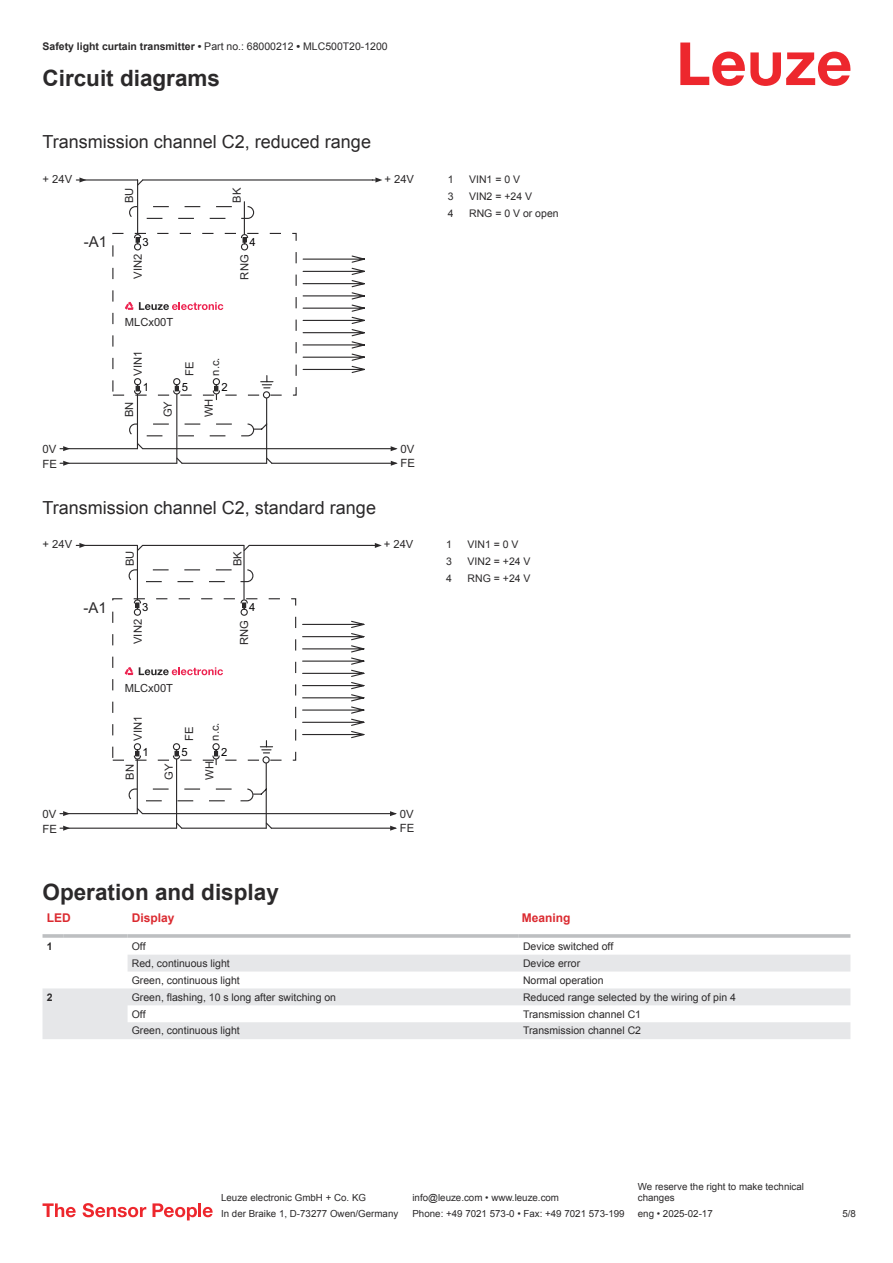
<style>
.page{position:relative;width:893px;height:1263px;background:#fff}
.page>*{position:absolute;margin:0;border:0;box-sizing:border-box;transform-origin:0 0}
.t1{font:700 22.5px "Arial";color:#2b292a}
.t2{font:18px "Arial";color:#2b292a}
.t3{font:15px "Arial";color:#2b292a}
.t4{font:700 12px "Arial";color:#db2a30}
.t5{font:11.4px "Arial";color:#2b292a}
.t6{font:11.25px "Arial";color:#2b292a}
.t7{font:11.25px "Arial";color:#040304}
.t8{font:10.5px "Arial";color:#2b292a}
.t9{font:700 10.5px "Arial";color:#2b292a}
.t10{font:9.75px/11.7px "Arial";color:#2b292a}
.s1{font-weight:400}
</style>
<div class="page">
<svg style="left:680px;top:43px;width:170px;height:43px"></svg>
<svg style="left:43px;top:955px;width:807px;height:84px;fill:#e6e7e9"></svg>
<hr style="left:43px;top:934px;width:21px;height:4px;background:#c7c9cb">
<hr style="left:64px;top:934px;width:64px;height:4px;background:#c8cacc">
<hr style="left:128px;top:934px;width:391px;height:4px;background:#c7c9cb">
<hr style="left:519px;top:934px;width:331px;height:4px;background:#bdbfc1">
<svg style="left:43px;top:1203px;width:33px;height:14px"></svg>
<svg style="left:83px;top:1203px;width:63px;height:14px"></svg>
<svg style="left:153px;top:1203px;width:44px;height:17px"></svg>
<hr style="left:198px;top:1203px;width:3px;height:14px;background:#ed272d">
<svg style="left:203px;top:1207px;width:10px;height:10px"></svg>
<svg style="left:302px;top:255px;width:63px;height:118px"></svg>
<hr style="left:143px;top:179px;width:230px;height:2px;background:#2b292a">
<svg style="left:372px;top:177px;width:10px;height:6px"></svg>
<hr style="left:272px;top:463px;width:124px;height:1px;background:#2b292a">
<hr style="left:143px;top:448px;width:253px;height:1px;background:#2b292a">
<svg style="left:391px;top:446px;width:7px;height:5px"></svg>
<svg style="left:391px;top:461px;width:7px;height:5px"></svg>
<svg style="left:59px;top:177px;width:215px;height:289px"></svg>
<svg style="left:302px;top:620px;width:63px;height:119px"></svg>
<hr style="left:249px;top:545px;width:123px;height:1px;background:#2b292a">
<svg style="left:372px;top:543px;width:10px;height:5px"></svg>
<hr style="left:271px;top:828px;width:124px;height:1px;background:#2b292a">
<hr style="left:143px;top:813px;width:252px;height:1px;background:#2b292a">
<svg style="left:390px;top:811px;width:7px;height:5px"></svg>
<svg style="left:390px;top:826px;width:7px;height:5px"></svg>
<svg style="left:59px;top:543px;width:215px;height:288px"></svg>
<p class="t9" style="left:43px;top:43px;width:347px">Safety light curtain transmitter • <span class="s1">Part no.: 68000212</span> • <span class="s1">MLC500T20-1200</span></p>
<h1 class="t1" style="left:43px;top:70px;width:179px">Circuit diagrams</h1>
<h2 class="t2" style="left:43px;top:135px;width:330px">Transmission channel C2, reduced range</h2>
<p class="t6" style="left:43px;top:175px;width:31px">+ 24V</p>
<h3 class="t3" style="left:84px;top:236px;width:25px">-A1</h3>
<p class="t6" style="left:125px;top:203px;width:17px;rotate:-90deg">BU</p>
<p class="t6" style="left:232px;top:203px;width:16px;rotate:-90deg">BK</p>
<p class="t7" style="left:142px;top:237px;width:8px">3</p>
<p class="t7" style="left:249px;top:237px;width:8px">4</p>
<p class="t6" style="left:134px;top:279px;width:26px;rotate:-90deg">VIN2</p>
<p class="t6" style="left:240px;top:280px;width:26px;rotate:-90deg">RNG</p>
<p class="t6" style="left:384px;top:175px;width:31px">+ 24V</p>
<p class="t5" style="left:43px;top:445px;width:15px">0V</p>
<p class="t5" style="left:43px;top:459px;width:16px">FE</p>
<p class="t6" style="left:125px;top:318px;width:50px">MLCx00T</p>
<p class="t6" style="left:134px;top:376px;width:26px;rotate:-90deg">VIN1</p>
<p class="t7" style="left:143px;top:383px;width:8px">1</p>
<p class="t6" style="left:185px;top:376px;width:16px;rotate:-90deg">FE</p>
<p class="t7" style="left:182px;top:383px;width:8px">5</p>
<p class="t6" style="left:211px;top:376px;width:20px;rotate:-90deg">n.c.</p>
<p class="t7" style="left:221px;top:383px;width:8px">2</p>
<p class="t6" style="left:125px;top:417px;width:17px;rotate:-90deg">BN</p>
<p class="t6" style="left:164px;top:417px;width:18px;rotate:-90deg">GY</p>
<p class="t6" style="left:204px;top:417px;width:20px;rotate:-90deg">WH</p>
<p class="t5" style="left:400px;top:444px;width:15px">0V</p>
<p class="t5" style="left:400px;top:459px;width:16px">FE</p>
<h2 class="t2" style="left:43px;top:500px;width:335px">Transmission channel C2, standard range</h2>
<p class="t6" style="left:43px;top:540px;width:31px">+ 24V</p>
<p class="t6" style="left:126px;top:566px;width:17px;rotate:-90deg">BU</p>
<p class="t6" style="left:233px;top:566px;width:16px;rotate:-90deg">BK</p>
<p class="t6" style="left:384px;top:540px;width:31px">+ 24V</p>
<h3 class="t3" style="left:84px;top:602px;width:25px">-A1</h3>
<p class="t7" style="left:142px;top:603px;width:8px">3</p>
<p class="t6" style="left:134px;top:644px;width:26px;rotate:-90deg">VIN2</p>
<p class="t7" style="left:249px;top:603px;width:8px">4</p>
<p class="t6" style="left:240px;top:645px;width:26px;rotate:-90deg">RNG</p>
<p class="t5" style="left:43px;top:810px;width:15px">0V</p>
<p class="t5" style="left:43px;top:824px;width:16px">FE</p>
<p class="t6" style="left:125px;top:683px;width:50px">MLCx00T</p>
<p class="t6" style="left:133px;top:741px;width:26px;rotate:-90deg">VIN1</p>
<p class="t7" style="left:142px;top:748px;width:8px">1</p>
<p class="t6" style="left:185px;top:741px;width:16px;rotate:-90deg">FE</p>
<p class="t7" style="left:182px;top:748px;width:8px">5</p>
<p class="t6" style="left:211px;top:741px;width:20px;rotate:-90deg">n.c.</p>
<p class="t7" style="left:221px;top:748px;width:8px">2</p>
<p class="t6" style="left:126px;top:780px;width:17px;rotate:-90deg">BN</p>
<p class="t6" style="left:165px;top:780px;width:18px;rotate:-90deg">GY</p>
<p class="t6" style="left:205px;top:780px;width:20px;rotate:-90deg">WH</p>
<p class="t5" style="left:400px;top:809px;width:15px">0V</p>
<p class="t5" style="left:400px;top:824px;width:16px">FE</p>
<p class="t8" style="left:448px;top:175px;width:7px">1</p>
<p class="t8" style="left:469px;top:175px;width:53px">VIN1 = 0 V</p>
<p class="t8" style="left:448px;top:192px;width:7px">3</p>
<p class="t8" style="left:469px;top:192px;width:65px">VIN2 = +24 V</p>
<p class="t8" style="left:448px;top:209px;width:7px">4</p>
<p class="t8" style="left:469px;top:209px;width:91px">RNG = 0 V or open</p>
<p class="t8" style="left:446px;top:541px;width:7px">1</p>
<p class="t8" style="left:468px;top:541px;width:53px">VIN1 = 0 V</p>
<p class="t8" style="left:446px;top:558px;width:7px">3</p>
<p class="t8" style="left:468px;top:558px;width:65px">VIN2 = +24 V</p>
<p class="t8" style="left:446px;top:575px;width:7px">4</p>
<p class="t8" style="left:468px;top:575px;width:65px">RNG = +24 V</p>
<h1 class="t1" style="left:43px;top:884px;width:238px">Operation and display</h1>
<p class="t4" style="left:47px;top:913px;width:25px">LED</p>
<p class="t4" style="left:132px;top:913px;width:44px">Display</p>
<p class="t4" style="left:522px;top:913px;width:50px">Meaning</p>
<p class="t9" style="left:47px;top:942px;width:7px">1</p>
<p class="t8" style="left:132px;top:942px;width:15px">Off</p>
<p class="t8" style="left:523px;top:942px;width:92px">Device switched off</p>
<p class="t8" style="left:132px;top:959px;width:100px">Red, continuous light</p>
<p class="t8" style="left:523px;top:959px;width:59px">Device error</p>
<p class="t8" style="left:132px;top:976px;width:109px">Green, continuous light</p>
<p class="t8" style="left:523px;top:976px;width:82px">Normal operation</p>
<p class="t9" style="left:47px;top:993px;width:7px">2</p>
<p class="t8" style="left:132px;top:993px;width:206px">Green, flashing, 10 s long after switching on</p>
<p class="t8" style="left:523px;top:993px;width:215px">Reduced range selected by the wiring of pin 4</p>
<p class="t8" style="left:132px;top:1010px;width:15px">Off</p>
<p class="t8" style="left:523px;top:1010px;width:120px">Transmission channel C1</p>
<p class="t8" style="left:132px;top:1027px;width:109px">Green, continuous light</p>
<p class="t8" style="left:523px;top:1027px;width:120px">Transmission channel C2</p>
<p class="t10" style="left:221px;top:1193px;width:146px">Leuze electronic GmbH + Co. KG</p>
<p class="t10" style="left:412px;top:1193px;width:148px">info@leuze.com • www.leuze.com</p>
<p class="t10" style="left:638px;top:1181px;width:168px">We reserve the right to make technical changes</p>
<p class="t10" style="left:221px;top:1209px;width:179px">In der Braike 1, D-73277 Owen/Germany</p>
<p class="t10" style="left:412px;top:1209px;width:214px">Phone: +49 7021 573-0 • Fax: +49 7021 573-199</p>
<p class="t10" style="left:638px;top:1209px;width:76px">eng • 2025-02-17</p>
<p class="t10" style="left:842px;top:1209px;width:15px">5 /8</p>
</div>
